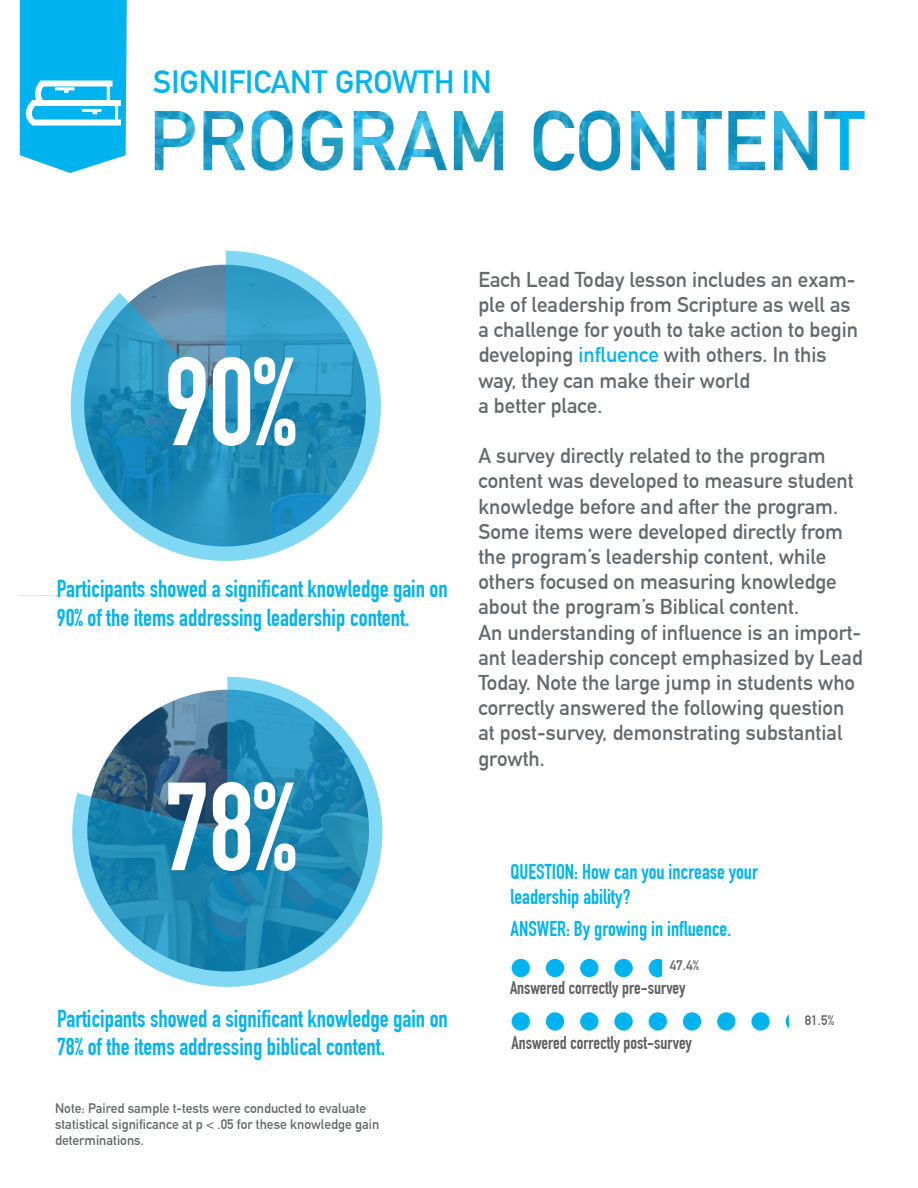
<style>
.page{position:relative;width:918px;height:1188px;background:#fff}
.page>*{position:absolute;margin:0;border:0;box-sizing:border-box;transform-origin:0 0}
.t1{font:700 123px "DIN Condensed";color:#fff}
.t2{font:700 31.5px "DIN Alternate";color:#00b3ee}
.t3{font:700 24px/28.5px "DIN Condensed";color:#00b3ee}
.t4{font:700 21px/25.2px "DIN Alternate";color:#64696d}
.t5{font:700 21px/25.2px "DIN Condensed";color:#00b3ee}
.t6{font:700 18px "DIN Condensed";color:#616061}
.t7{font:700 13.5px/16.2px "DIN Alternate";color:#64696d}
.t8{font:700 13.5px "DIN Alternate";color:#616061}
.s1{color:#00b3ee}
</style>
<div class="page">
<svg style="left:154px;top:110px;width:711px;height:61px"></svg>
<svg style="left:20px;top:0;width:107px;height:173px;background:#29bff0"></svg>
<svg style="left:72px;top:677px;width:310px;height:310px"></svg>
<div style="left:512px;top:959px;width:18px;height:18px;background:#00b3ee;border-radius:50%"></div>
<div style="left:546px;top:959px;width:18px;height:18px;background:#00b3ee;border-radius:50%"></div>
<div style="left:580px;top:959px;width:18px;height:18px;background:#00b3ee;border-radius:50%"></div>
<div style="left:614px;top:959px;width:19px;height:18px;background:#00b3ee;border-radius:50%"></div>
<svg style="left:649px;top:959px;width:13px;height:18px"></svg>
<div style="left:512px;top:1012px;width:18px;height:19px;background:#00b3ee;border-radius:50%"></div>
<div style="left:546px;top:1012px;width:18px;height:19px;background:#00b3ee;border-radius:50%"></div>
<div style="left:580px;top:1012px;width:18px;height:19px;background:#00b3ee;border-radius:50%"></div>
<div style="left:614px;top:1012px;width:19px;height:19px;background:#00b3ee;border-radius:50%"></div>
<div style="left:649px;top:1012px;width:18px;height:19px;background:#00b3ee;border-radius:50%"></div>
<div style="left:683px;top:1012px;width:18px;height:19px;background:#00b3ee;border-radius:50%"></div>
<div style="left:717px;top:1012px;width:18px;height:19px;background:#00b3ee;border-radius:50%"></div>
<div style="left:751px;top:1012px;width:19px;height:19px;background:#00b3ee;border-radius:50%"></div>
<svg style="left:786px;top:1015px;width:3px;height:13px"></svg>
<svg style="left:71px;top:251px;width:310px;height:310px"></svg>
<h2 class="t2" style="left:153px;top:63px;width:340px">SIGNIFICANT GROWTH IN</h2>
<h1 class="t1" style="left:164px;top:358px;width:134px">90%</h1>
<p class="t3" style="left:57px;top:578px;width:392px">Participants showed a significant knowledge gain on<br>90% of the items addressing leadership content.</p>
<h1 class="t1" style="left:164px;top:783px;width:134px">78%</h1>
<p class="t3" style="left:57px;top:1007px;width:392px">Participants showed a significant knowledge gain on<br>78% of the items addressing biblical content.</p>
<p class="t7" style="left:55px;top:1100px;width:326px">Note: Paired sample t-tests were conducted to evaluate statistical significance at p &lt; .05 for these knowledge gain determinations.</p>
<p class="t4" style="left:478px;top:267px;width:381px">Each Lead Today lesson includes an exam&shy;ple of leadership from Scripture as well as a challenge for youth to take action to begin developing <span class="s1">influence</span> with others. In this way, they can make their world<br>a better place.</p>
<p class="t4" style="left:478px;top:443px;width:386px">A survey directly related to the program content was developed to measure student knowledge before and after the program.<br>Some items were developed directly from the program’s leadership content, while others focused on measuring knowledge about the program’s Biblical content.<br>An understanding of influence is an import&shy;ant leadership concept emphasized by Lead Today. Note the large jump in students who correctly answered the following question at post-survey, demonstrating substantial growth.</p>
<p class="t5" style="left:511px;top:862px;width:249px">QUESTION: How can you increase your leadership ability?</p>
<p class="t5" style="left:511px;top:919px;width:222px">ANSWER: By growing in influence.</p>
<p class="t8" style="left:670px;top:957px;width:31px">47.4%</p>
<p class="t6" style="left:510px;top:981px;width:177px">Answered correctly pre-survey</p>
<p class="t6" style="left:512px;top:1036px;width:182px">Answered correctly post-survey</p>
<p class="t8" style="left:805px;top:1012px;width:31px">81.5%</p>
</div>
